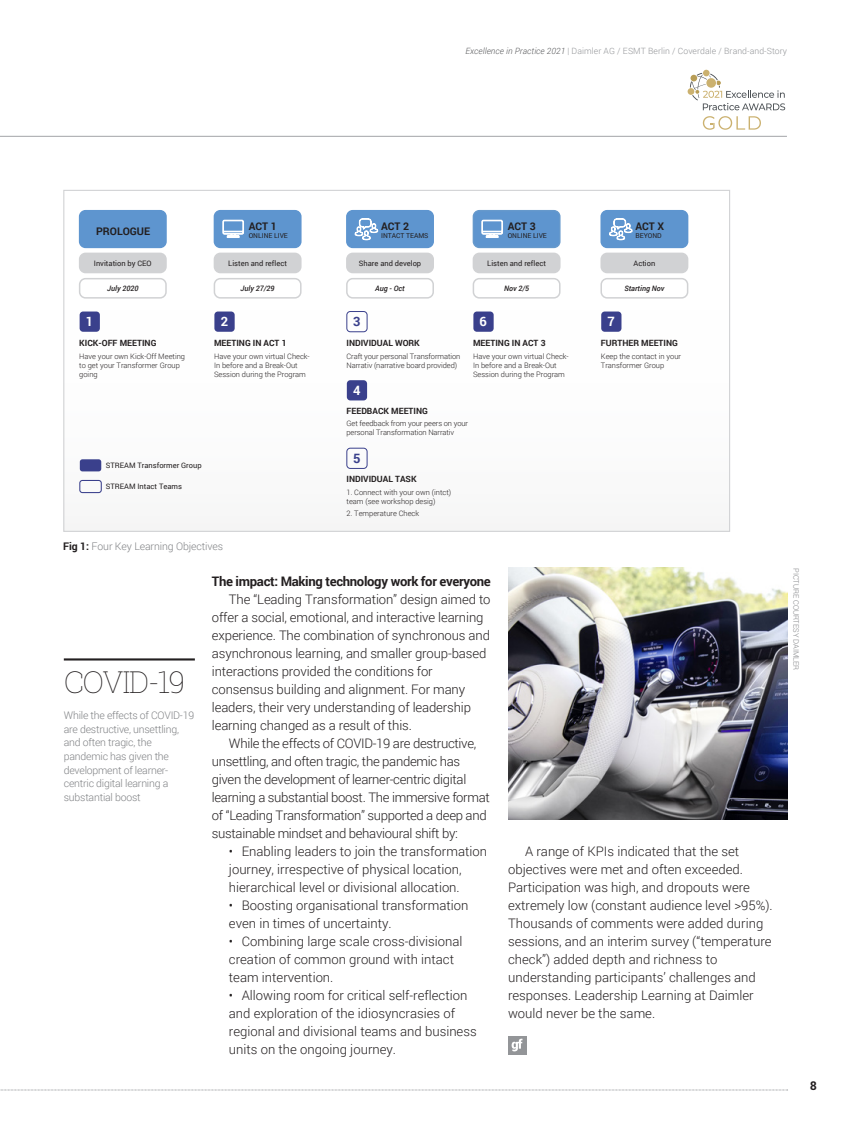
<style>
.page{position:relative;width:851px;height:1127px;background:#fff}
.page>*{position:absolute;margin:0;border:0;box-sizing:border-box;transform-origin:0 0}
.t1{font:100 30px "Roboto Slab";letter-spacing:-.05em;color:#231f20}
.t2{font:300 13.2px/18px "Roboto";color:#231f20}
.t3{font:300 13.2px/18px "Roboto";letter-spacing:-.025em;color:#231f20}
.t4{font:700 13.2px "Roboto";letter-spacing:-.025em;color:#231f20}
.t5{font:700 12.9px "Roboto";color:#fff}
.t6{font:700 12.9px "Roboto";color:#3a408c}
.t7{font:700 12px "Roboto Slab";color:#231f20}
.t8{font:300 10.5px/13.5px "Roboto";letter-spacing:-.02em;color:#808285}
.t9{font:700 10.5px "Roboto";color:#231f20}
.t10{font:300 8.7px "Roboto";letter-spacing:.01em;color:#939598}
.t11{font:700 8.55px "Roboto";color:#231f20}
.t12{font:300 7.5px/9px "Roboto";color:#231f20}
.t13{font:7.5px "Roboto";color:#231f20}
.t14{font:italic 500 7.5px "Roboto";color:#231f20}
.t15{font:300 7.5px "Roboto";color:#808285}
.t16{font:6.75px "Roboto";color:#231f20}
.s1{font-style:italic;color:#57585a}
.s2{font-weight:700;color:#231f20}
</style>
<div class="page">
<svg style="left:0;top:1089px;width:787px;height:1px"></svg>
<div style="left:80px;top:211px;width:86px;height:36px;background:#5e95cf;border-radius:6px"></div>
<div style="left:79px;top:210px;width:88px;height:38px;border:2px solid #5e95cf;border-radius:6px"></div>
<div style="left:80px;top:253px;width:86px;height:19px;background:#d1d2d4;border-radius:6px"></div>
<div style="left:79px;top:253px;width:88px;height:20px;border:2px solid #d1d2d4;border-radius:6px"></div>
<div style="left:347px;top:253px;width:86px;height:19px;background:#d1d2d4;border-radius:6px"></div>
<div style="left:346px;top:253px;width:88px;height:20px;border:2px solid #d1d2d4;border-radius:6px"></div>
<hr style="left:0;top:136px;width:786px;height:1px;background:#a8a9ad">
<div style="left:508px;top:1036px;width:18px;height:18px;background:#939598"></div>
<svg style="left:511px;top:1039px;width:11px;height:12px"></svg>
<div style="left:214px;top:311px;width:21px;height:21px;background:#3a408c;border-radius:3px"></div>
<div style="left:346px;top:311px;width:21px;height:21px;border:1px solid #3a408c;border-radius:3px"></div>
<div style="left:347px;top:380px;width:20px;height:20px;background:#3a408c;border-radius:3px"></div>
<div style="left:346px;top:448px;width:21px;height:21px;border:1px solid #3a408c;border-radius:3px"></div>
<div style="left:473px;top:311px;width:20px;height:21px;background:#3a408c;border-radius:3px"></div>
<div style="left:601px;top:311px;width:20px;height:21px;background:#3a408c;border-radius:3px"></div>
<div style="left:80px;top:311px;width:20px;height:21px;background:#3a408c;border-radius:3px"></div>
<div style="left:79px;top:278px;width:88px;height:21px;border:2px solid #d1d2d4;border-radius:6px"></div>
<div style="left:214px;top:253px;width:87px;height:19px;background:#d1d2d4;border-radius:6px"></div>
<div style="left:214px;top:253px;width:87px;height:20px;border:2px solid #d1d2d4;border-radius:6px"></div>
<div style="left:214px;top:278px;width:87px;height:21px;border:2px solid #d1d2d4;border-radius:6px"></div>
<div style="left:346px;top:278px;width:88px;height:21px;border:2px solid #d1d2d4;border-radius:6px"></div>
<div style="left:473px;top:253px;width:86px;height:19px;background:#d1d2d4;border-radius:6px"></div>
<div style="left:472px;top:253px;width:88px;height:20px;border:2px solid #d1d2d4;border-radius:6px"></div>
<div style="left:472px;top:278px;width:88px;height:21px;border:2px solid #d1d2d4;border-radius:6px"></div>
<div style="left:601px;top:253px;width:86px;height:19px;background:#d1d2d4;border-radius:6px"></div>
<div style="left:600px;top:253px;width:88px;height:20px;border:2px solid #d1d2d4;border-radius:6px"></div>
<div style="left:600px;top:278px;width:88px;height:21px;border:2px solid #d1d2d4;border-radius:6px"></div>
<div style="left:214px;top:211px;width:87px;height:36px;background:#5e95cf;border-radius:6px"></div>
<div style="left:214px;top:210px;width:87px;height:38px;border:2px solid #5e95cf;border-radius:6px"></div>
<svg style="left:222px;top:220px;width:22px;height:18px"></svg>
<div style="left:473px;top:211px;width:86px;height:36px;background:#5e95cf;border-radius:6px"></div>
<div style="left:472px;top:210px;width:88px;height:38px;border:2px solid #69c;border-radius:6px"></div>
<svg style="left:481px;top:220px;width:22px;height:18px"></svg>
<div style="left:347px;top:211px;width:86px;height:36px;background:#5e95cf;border-radius:6px"></div>
<div style="left:346px;top:210px;width:88px;height:38px;border:2px solid #5e95cf;border-radius:6px"></div>
<svg style="left:354px;top:218px;width:24px;height:23px"></svg>
<div style="left:601px;top:211px;width:86px;height:36px;background:#5e95cf;border-radius:6px"></div>
<div style="left:600px;top:210px;width:88px;height:38px;border:2px solid #5e95cf;border-radius:6px"></div>
<svg style="left:609px;top:218px;width:23px;height:23px"></svg>
<div style="left:80px;top:459px;width:21px;height:12px;background:#3a408c;border-radius:3px"></div>
<div style="left:79px;top:480px;width:23px;height:13px;border:1px solid #3a408c;border-radius:3px"></div>
<svg style="left:702px;top:116px;width:58px;height:14px"></svg>
<svg style="left:689px;top:70px;width:96px;height:40px"></svg>
<img style="left:508px;top:568px;width:279px;height:252px">
<hr style="left:64px;top:658px;width:131px;height:2px;background:#231f20">
<p class="t10" style="left:465px;top:45px;width:323px"><span class="s1">Excellence in Practice 2021</span> | Daimler AG / ESMT Berlin / Coverdale / Brand-and-Story</p>
<p class="t9" style="left:96px;top:224px;width:56px">PROLOGUE</p>
<p class="t9" style="left:249px;top:219px;width:30px">ACT 1</p>
<p class="t16" style="left:249px;top:231px;width:41px">ONLINE LIVE</p>
<p class="t9" style="left:381px;top:219px;width:30px">ACT 2</p>
<p class="t16" style="left:381px;top:231px;width:49px">INTACT TEAMS</p>
<p class="t9" style="left:507px;top:219px;width:30px">ACT 3</p>
<p class="t16" style="left:507px;top:231px;width:41px">ONLINE LIVE</p>
<p class="t9" style="left:635px;top:219px;width:30px">ACT X</p>
<p class="t16" style="left:635px;top:231px;width:28px">BEYOND</p>
<p class="t13" style="left:94px;top:258px;width:59px">Invitation by CEO</p>
<p class="t14" style="left:107px;top:283px;width:33px">July 2020</p>
<p class="t13" style="left:228px;top:258px;width:60px">Listen and reflect</p>
<p class="t14" style="left:240px;top:283px;width:36px">July 27/29</p>
<p class="t14" style="left:375px;top:283px;width:31px">Aug - Oct</p>
<p class="t13" style="left:359px;top:258px;width:64px">Share and develop</p>
<p class="t13" style="left:487px;top:258px;width:60px">Listen and reflect</p>
<p class="t14" style="left:504px;top:283px;width:27px">Nov 2/5</p>
<p class="t13" style="left:633px;top:258px;width:23px">Action</p>
<p class="t14" style="left:624px;top:283px;width:41px">Starting Nov</p>
<p class="t5" style="left:86px;top:313px;width:9px">1</p>
<p class="t5" style="left:221px;top:313px;width:9px">2</p>
<p class="t6" style="left:353px;top:313px;width:9px">3</p>
<p class="t5" style="left:479px;top:313px;width:9px">6</p>
<p class="t5" style="left:607px;top:313px;width:9px">7</p>
<p class="t11" style="left:79px;top:337px;width:79px">KICK-OFF MEETING</p>
<p class="t12" style="left:79px;top:351px;width:107px">Have your own Kick-Off Meeting to get your Transformer Group going</p>
<p class="t11" style="left:214px;top:337px;width:74px">MEETING IN ACT 1</p>
<p class="t12" style="left:214px;top:351px;width:97px">Have your own virtual Check-<br>In before and a Break-Out<br>Session during the Program</p>
<p class="t13" style="left:106px;top:460px;width:97px">STREAM Transformer Group</p>
<p class="t13" style="left:106px;top:481px;width:78px">STREAM Intact Teams</p>
<p class="t11" style="left:346px;top:337px;width:75px">INDIVIDUAL WORK</p>
<p class="t12" style="left:346px;top:351px;width:115px">Craft your personal Transformation<br>Narrativ (narrative board provided)</p>
<p class="t11" style="left:346px;top:405px;width:83px">FEEDBACK MEETING</p>
<p class="t12" style="left:346px;top:419px;width:123px">Get feedback from your peers on your personal Transformation Narrativ</p>
<p class="t11" style="left:346px;top:473px;width:72px">INDIVIDUAL TASK</p>
<p class="t12" style="left:346px;top:487px;width:106px">1. Connect with your own (intct) team (see workshop desig)</p>
<p class="t12" style="left:346px;top:509px;width:74px">2. Temperature Check</p>
<p class="t11" style="left:473px;top:337px;width:74px">MEETING IN ACT 3</p>
<p class="t12" style="left:473px;top:351px;width:97px">Have your own virtual Check-<br>In before and a Break-Out<br>Session during the Program</p>
<p class="t5" style="left:353px;top:381px;width:9px">4</p>
<p class="t6" style="left:353px;top:449px;width:9px">5</p>
<p class="t11" style="left:600px;top:337px;width:78px">FURTHER MEETING</p>
<p class="t12" style="left:600px;top:351px;width:82px">Keep the contact in your<br>Transformer Group</p>
<p class="t8" style="left:63px;top:539px;width:161px"><span class="s2">Fig 1:</span> Four Key Learning Objectives</p>
<h1 class="t1" style="left:64px;top:662px;width:123px">COVID-19</h1>
<p class="t8" style="left:64px;top:709px;width:132px">While the effects of COVID-19 are destructive, unsettling, and often tragic, the pandemic has given the development of learner&shy;centric digital learning a substantial boost</p>
<p class="t4" style="left:212px;top:572px;width:280px">The impact: Making technology work for everyone</p>
<p class="t2" style="left:212px;top:590px;width:280px;text-indent:17px">The “Leading Transformation” design aimed to offer a social, emotional, and interactive learning experience. The combination of synchronous and asynchronous learning, and smaller group-based interactions provided the conditions for consensus building and alignment. For many leaders, their very understanding of leadership learning changed as a result of this.</p>
<p class="t3" style="left:212px;top:734px;width:279px;text-indent:17px">While the effects of COVID-19 are destructive, unsettling, and often tragic, the pandemic has given the development of learner-centric digital learning a substantial boost. The immersive format of “Leading Transformation” supported a deep and sustainable mindset and behavioural shift by:</p>
<p class="t2" style="left:229px;top:842px;width:259px">• Enabling leaders to join the transformation journey, irrespective of physical location, hierarchical level or divisional allocation.</p>
<p class="t2" style="left:229px;top:896px;width:241px">• Boosting organisational transformation even in times of uncertainty.</p>
<p class="t2" style="left:229px;top:932px;width:235px">• Combining large scale cross-divisional creation of common ground with intact team intervention.</p>
<p class="t2" style="left:229px;top:986px;width:249px">• Allowing room for critical self-reflection and exploration of the idiosyncrasies of regional and divisional teams and business units on the ongoing journey.</p>
<p class="t2" style="left:508px;top:842px;width:266px;text-indent:17px">A range of KPIs indicated that the set objectives were met and often exceeded.<br>Participation was high, and dropouts were extremely low (constant audience level &gt;95%).<br>Thousands of comments were added during sessions, and an interim survey (“temperature check”) added depth and richness to understanding participants’ challenges and responses. Leadership Learning at Daimler would never be the same.</p>
<p class="t15" style="left:801px;top:568px;width:104px;rotate:90deg">PICTURE COURTESY DAIMLER</p>
<p class="t7" style="left:810px;top:1077px;width:8px">8</p>
</div>
